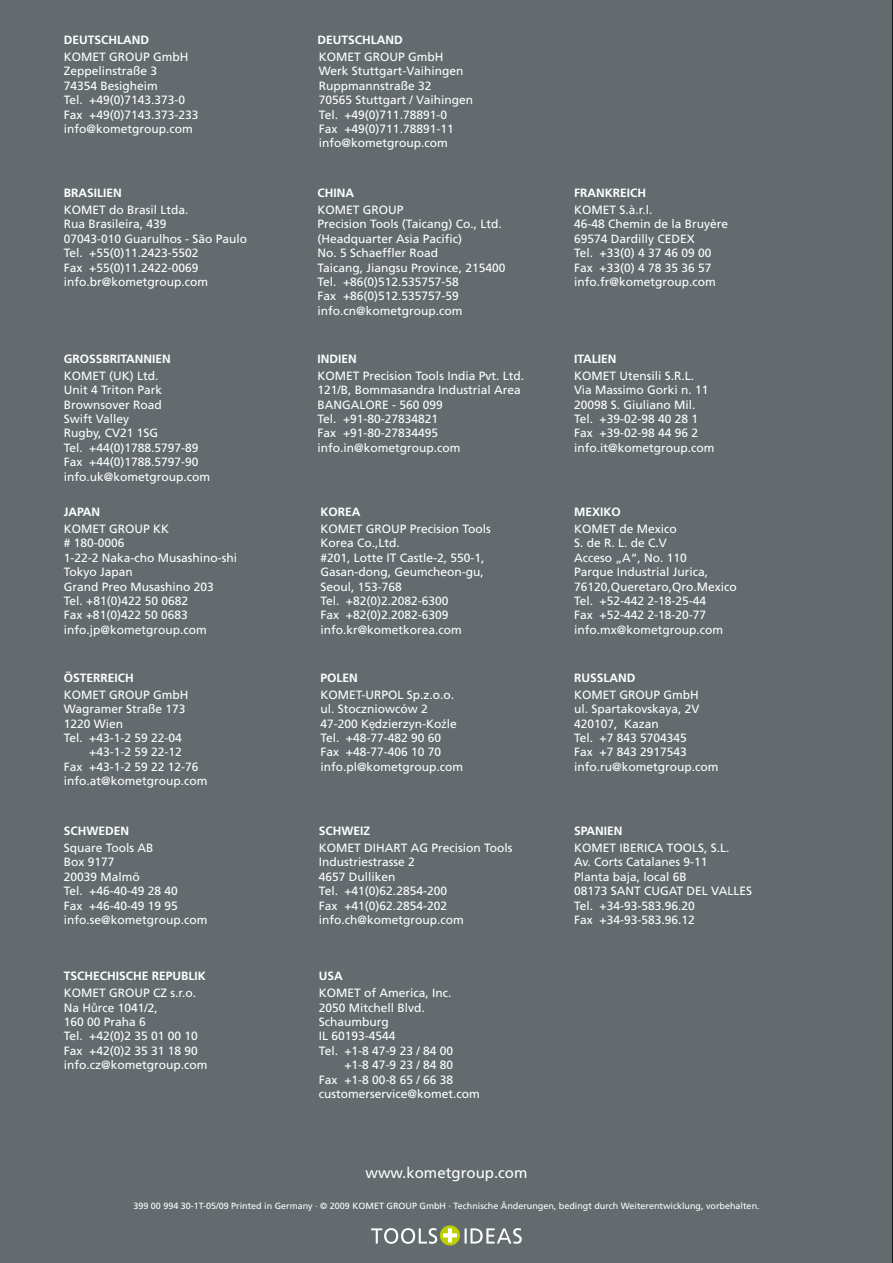
<style>
.page{position:relative;width:893px;height:1263px;background:#636b6e}
.page>*{position:absolute;margin:0;border:0;box-sizing:border-box;transform-origin:0 0}
.t1{font:15px "Frutiger CE";color:#fff}
.t2{font:12px/14.4px "Frutiger CE";color:#fff}
.t3{font:700 12px "Frutiger CE";color:#fff}
.t4{font:9px "Frutiger CE";color:#fff}
.s1{font-family:"Helvetica Neue CE"}
</style>
<div class="page">
<svg style="left:440px;top:1225px;width:20px;height:20px"></svg>
<svg style="left:443px;top:1228px;width:14px;height:14px"></svg>
<svg style="left:371px;top:1228px;width:66px;height:16px"></svg>
<svg style="left:465px;top:1228px;width:57px;height:16px"></svg>
<p class="t3" style="left:64px;top:32px;width:85px">DEUTSCHLAND</p>
<p class="t3" style="left:317px;top:32px;width:85px">DEUTSCHLAND</p>
<p class="t2" style="left:64px;top:50px;width:136px">KOMET GROUP GmbH<br>Zeppelinstraße 3<br>74354 Besigheim<br>Tel. +49(0)7143.373-0<br>Fax +49(0)7143.373-233 info@kometgroup.com</p>
<p class="t2" style="left:319px;top:50px;width:156px">KOMET GROUP GmbH<br>Werk Stuttgart-Vaihingen<br>Ruppmannstraße 32<br>70565 Stuttgart / Vaihingen<br>Tel. +49(0)711.78891-0<br>Fax +49(0)711.78891-11 info@kometgroup.com</p>
<p class="t3" style="left:64px;top:185px;width:60px">BRASILIEN</p>
<p class="t3" style="left:317px;top:185px;width:38px">CHINA</p>
<p class="t3" style="left:574px;top:185px;width:73px">FRANKREICH</p>
<p class="t2" style="left:64px;top:203px;width:185px;text-indent:45px">do Brasil Ltda.<br>Rua Brasileira, 439<br>07043-010 Guarulhos - São Paulo<br>Tel. +55(0)11.2423-5502<br>Fax +55(0)11.2422-0069 info.br@kometgroup.com</p>
<p class="t2" style="left:317px;top:203px;width:189px">KOMET GROUP<br>Precision Tools (Taicang) Co., Ltd. (Headquarter Asia Pacific)<br>No. 5 Schaeffler Road<br>Taicang, Jiangsu Province, 215400<br>Tel. +86(0)512.535757-58<br>Fax +86(0)512.535757-59 info.cn@kometgroup.com</p>
<p class="t2" style="left:574px;top:203px;width:156px">KOMET S.à.r.l.<br>46-48 Chemin de la Bruyère<br>69574 Dardilly CEDEX<br>Tel. +33(0) 4 37 46 09 00<br>Fax +33(0) 4 78 35 36 57 info.fr@kometgroup.com</p>
<p class="t2" style="left:64px;top:203px;width:18px">Komet</p>
<p class="t3" style="left:64px;top:351px;width:109px">GROSSBRITANNIEN</p>
<p class="t3" style="left:317px;top:351px;width:41px">INDIEN</p>
<p class="t3" style="left:574px;top:351px;width:44px">ITALIEN</p>
<p class="t2" style="left:64px;top:368px;width:148px">KOMET (UK) Ltd.<br>Unit 4 Triton Park<br>Brownsover Road<br>Swift Valley<br>Rugby, CV21 1SG<br>Tel. +44(0)1788.5797-89<br>Fax +44(0)1788.5797-90 info.uk@kometgroup.com</p>
<p class="t2" style="left:317px;top:368px;width:208px">KOMET Precision Tools India Pvt. Ltd.<br>121/B, Bommasandra Industrial Area<br>BANGALORE - 560 099<br>Tel. +91-80-27834821<br>Fax +91-80-27834495 info.in@kometgroup.com</p>
<p class="t2" style="left:574px;top:368px;width:142px">KOMET Utensili S.R.L.<br>Via Massimo Gorki n. 11<br>20098 S. Giuliano Mil.<br>Tel. +39-02-98 40 28 1<br>Fax +39-02-98 44 96 2 info.it@kometgroup.com</p>
<p class="t3" style="left:64px;top:504px;width:38px">JAPAN</p>
<p class="t3" style="left:320px;top:504px;width:42px">KOREA</p>
<p class="t3" style="left:574px;top:504px;width:48px">MEXIKO</p>
<p class="t2" style="left:64px;top:521px;width:175px">KOMET GROUP KK<br># 180-0006<br>1-22-2 Naka-cho Musashino-shi<br>Tokyo Japan<br>Grand Preo Musashino 203<br>Tel. +81(0)422 50 0682<br>Fax +81(0)422 50 0683 info.jp@kometgroup.com</p>
<p class="t2" style="left:574px;top:521px;width:164px">KOMET de Mexico<br>S. de R. L. de C.V<br>Acceso „A“, No. 110<br>Parque Industrial Jurica,<br>76120,Queretaro,Qro.Mexico<br>Tel. +52-442 2-18-25-44<br>Fax +52-442 2-18-20-77 info.mx@kometgroup.com</p>
<p class="t2" style="left:320px;top:521px;width:172px">KOMET GROUP Precision Tools<br>Korea Co.,Ltd.<br>#201, Lotte IT Castle-2, 550-1,<br>Gasan-dong, Geumcheon-gu,<br>Seoul, 153-768<br>Tel. +82(0)2.2082-6300<br>Fax +82(0)2.2082-6309 info.kr@kometkorea.com</p>
<p class="t3" style="left:64px;top:670px;width:72px">ÖSTERREICH</p>
<p class="t3" style="left:320px;top:670px;width:39px">POLEN</p>
<p class="t3" style="left:574px;top:670px;width:61px">RUSSLAND</p>
<p class="t2" style="left:64px;top:687px;width:126px">KOMET GROUP GmbH</p>
<p class="t2" style="left:64px;top:702px;width:123px">Wagramer Straße 173</p>
<p class="t2" style="left:64px;top:716px;width:61px">1220 Wien</p>
<p class="t2" style="left:64px;top:731px;width:120px">Tel. +43-1-2 59 22-04</p>
<p class="t2" style="left:89px;top:745px;width:94px">+43-1-2 59 22-12</p>
<p class="t2" style="left:64px;top:759px;width:136px">Fax +43-1-2 59 22 12-76</p>
<p class="t2" style="left:64px;top:774px;width:145px">info.at@kometgroup.com</p>
<p class="t2" style="left:320px;top:687px;width:144px">KOMET-URPOL Sp.z.o.o. ul. Stoczniowców 2<br>47-200 K<span class="s1">ę</span>dzierzyn-Ko<span class="s1">ź</span>le<br>Tel. +48-77-482 90 60<br>Fax +48-77-406 10 70 info.pl@kometgroup.com</p>
<p class="t2" style="left:574px;top:687px;width:146px">KOMET GROUP GmbH<br>ul. Spartakovskaya, 2V<br>420107, Kazan<br>Tel. +7 843 5704345<br>Fax +7 843 2917543 info.ru@kometgroup.com</p>
<p class="t3" style="left:64px;top:823px;width:43px">SCHWEDE</p>
<p class="t3" style="left:120px;top:823px;width:10px">N</p>
<p class="t3" style="left:319px;top:823px;width:53px">SCHWEIZ</p>
<p class="t3" style="left:574px;top:823px;width:14px">SPANI</p>
<p class="t3" style="left:607px;top:823px;width:12px">EN</p>
<p class="t2" style="left:64px;top:840px;width:145px">Square Tools AB<br>Box 9177<br>20039 Malmö<br>Tel. +46-40-49 28 40<br>Fax +46-40-49 19 95 info.se@kometgroup.com</p>
<p class="t2" style="left:574px;top:840px;width:180px">KOMET IBERICA TOOLS, S.L.<br>Av. Corts Catalanes 9-11<br>Planta baja, local 6B<br>08173 SANT CUGAT DEL VALLES<br>Tel. +34-93-583.96.20<br>Fax +34-93-583.96.12</p>
<p class="t2" style="left:319px;top:840px;width:195px">KOMET DIHART AG Precision Tools<br>Industriestrasse 2<br>4657 Dulliken<br>Tel. +41(0)62.2854-200<br>Fax +41(0)62.2854-202 info.ch@kometgroup.com</p>
<p class="t3" style="left:64px;top:969px;width:144px">TSCHECHISCHE REPUBLIK</p>
<p class="t3" style="left:319px;top:969px;width:20px">U SA</p>
<p class="t2" style="left:64px;top:986px;width:145px">KOMET GROUP CZ s.r.o.<br>Na H<span class="s1">ů</span>rce 1041/2,<br>160 00 Praha 6<br>Tel. +42(0)2 35 01 00 10<br>Fax +42(0)2 35 31 18 90 info.cz@kometgroup.com</p>
<p class="t2" style="left:319px;top:986px;width:134px">KOMET of America, Inc.</p>
<p class="t2" style="left:319px;top:1000px;width:108px">2050 Mitchell Blvd.</p>
<p class="t2" style="left:319px;top:1014px;width:71px">Schaumburg</p>
<p class="t2" style="left:319px;top:1029px;width:78px">IL 60193-4544</p>
<p class="t2" style="left:319px;top:1043px;width:136px">Tel. +1-8 47-9 23 / 84 00</p>
<p class="t2" style="left:344px;top:1058px;width:110px">+1-8 47-9 23 / 84 80</p>
<p class="t2" style="left:319px;top:1072px;width:136px">Fax +1-8 00-8 65 / 66 38</p>
<p class="t2" style="left:319px;top:1086px;width:162px">customerservice@komet.com</p>
<p class="t1" style="left:366px;top:1164px;width:163px">www.kometgroup.com</p>
<p class="t4" style="left:133px;top:1200px;width:628px">399 00 994 30-1T-05/09 Printed in Germany · © 2009 KOMET GROUP GmbH · Technische Änderungen, bedingt durch Weiterentwicklung, vorbehalten.</p>
</div>
